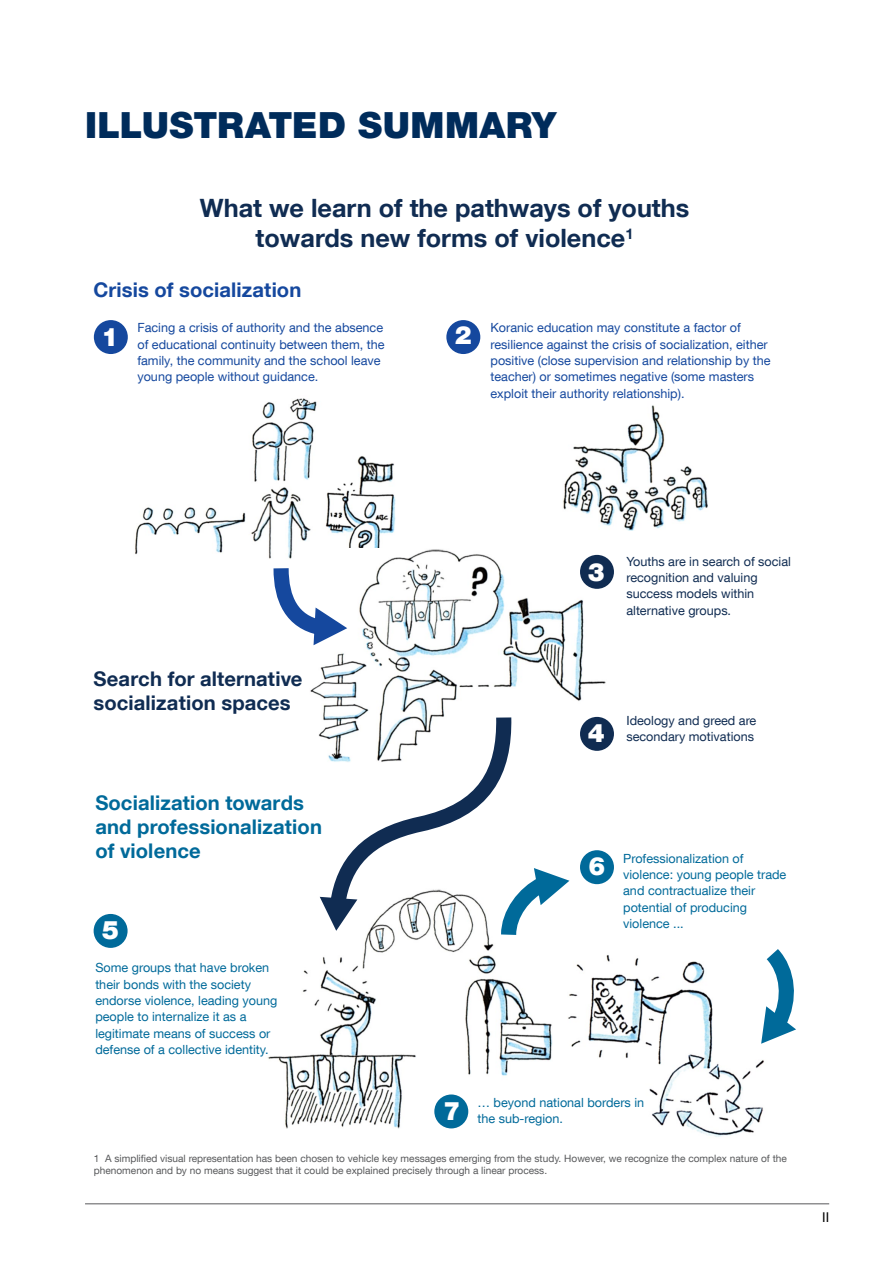
<style>
.page{position:relative;width:893px;height:1263px;background:#fff}
.page>*{position:absolute;margin:0;border:0;box-sizing:border-box;transform-origin:0 0}
.t1{font:900 36px "Helvetica Neue LT Com";letter-spacing:.01em;color:#002c5b}
.t2{font:700 25.2px/30.3px "Helvetica Neue LT Com";color:#102c52;text-align:center}
.t3{font:900 25.2px "Helvetica Neue LT Com";color:#fff}
.t4{font:700 20.25px/24.3px "Helvetica Neue LT Com";letter-spacing:.005em;color:#006a9a}
.t5{font:700 20.25px/24.3px "Helvetica Neue LT Com";letter-spacing:.005em;color:#102c52}
.t6{font:700 20.25px "Helvetica Neue LT Com";letter-spacing:.005em;color:#15489e}
.t7{font:13.5px "Helvetica Neue LT Com";color:#000}
.t8{font:12.6px/16.4px "Helvetica Neue LT Com";color:#15489e}
.t9{font:12.6px/16.4px "Helvetica Neue LT Com";color:#006a9a}
.t10{font:12.6px/16.4px "Helvetica Neue LT Com";color:#102c52}
.t11{font:10.05px/12.1px "Helvetica Neue LT Com";color:#58595b}
</style>
<div class="page">
<hr style="left:85px;top:1203px;width:744px;height:1px;background:#58595b">
<img style="left:563px;top:405px;width:145px;height:125px">
<img style="left:267px;top:950px;width:286px;height:179px">
<img style="left:135px;top:398px;width:261px;height:156px">
<img style="left:568px;top:955px;width:196px;height:182px">
<img style="left:310px;top:549px;width:296px;height:202px">
<div style="left:94px;top:320px;width:34px;height:34px;background:#15489e;border-radius:50%"></div>
<div style="left:446px;top:320px;width:34px;height:34px;background:#15489e;border-radius:50%"></div>
<div style="left:580px;top:555px;width:34px;height:34px;background:#102c52;border-radius:50%"></div>
<div style="left:580px;top:717px;width:34px;height:34px;background:#102c52;border-radius:50%"></div>
<div style="left:94px;top:914px;width:34px;height:34px;background:#006a9a;border-radius:50%"></div>
<div style="left:580px;top:850px;width:34px;height:34px;background:#006a9a;border-radius:50%"></div>
<div style="left:434px;top:1094px;width:34px;height:34px;background:#006a9a;border-radius:50%"></div>
<svg style="left:320px;top:702px;width:249px;height:248px"></svg>
<svg style="left:751px;top:949px;width:45px;height:95px"></svg>
<svg style="left:266px;top:553px;width:81px;height:92px"></svg>
<h1 class="t1" style="left:85px;top:103px;width:473px">ILLUSTRATED SUMMARY</h1>
<h2 class="t2" style="left:200px;top:192px;width:491px">What we learn of the pathways of youths towards new forms of violence<sup>1</sup></h2>
<h3 class="t6" style="left:93px;top:277px;width:209px">Crisis of socialization</h3>
<p class="t8" style="left:137px;top:319px;width:249px">Facing a crisis of authority and the absence of educational continuity between them, the family, the community and the school leave young people without guidance.</p>
<p class="t8" style="left:490px;top:319px;width:282px">Koranic education may constitute a factor of resilience against the crisis of socialization, either positive (close supervision and relationship by the teacher) or sometimes negative (some masters exploit their authority relationship).</p>
<h2 class="t3" style="left:102px;top:321px;width:18px">1</h2>
<h2 class="t3" style="left:455px;top:320px;width:18px">2</h2>
<h3 class="t5" style="left:94px;top:666px;width:210px">Search for alternative socialization spaces</h3>
<h3 class="t4" style="left:95px;top:789px;width:228px">Socialization towards and professionalization of violence</h3>
<h2 class="t3" style="left:102px;top:915px;width:18px">5</h2>
<p class="t9" style="left:95px;top:959px;width:184px">Some groups that have broken their bonds with the society endorse violence, leading young people to internalize it as a legitimate means of success or defense of a collective identity.</p>
<h2 class="t3" style="left:588px;top:556px;width:18px">3</h2>
<p class="t10" style="left:626px;top:553px;width:166px">Youths are in search of social recognition and valuing success models within alternative groups.</p>
<h2 class="t3" style="left:588px;top:718px;width:18px">4</h2>
<p class="t10" style="left:626px;top:712px;width:131px">Ideology and greed are secondary motivations</p>
<h2 class="t3" style="left:589px;top:851px;width:18px">6</h2>
<p class="t9" style="left:623px;top:850px;width:165px">Professionalization of violence: young people trade and contractualize their potential of producing violence ...</p>
<p class="t9" style="left:443px;top:1094px;width:202px;text-indent:34px">… beyond national borders in<br><sup>7</sup> the sub-region.</p>
<p class="t11" style="left:94px;top:1152px;width:695px">1 A simplified visual representation has been chosen to vehicle key messages emerging from the study. However, we recognize the complex nature of the phenomenon and by no means suggest that it could be explained precisely through a linear process.</p>
<p class="t7" style="left:822px;top:1208px;width:8px">II</p>
</div>
